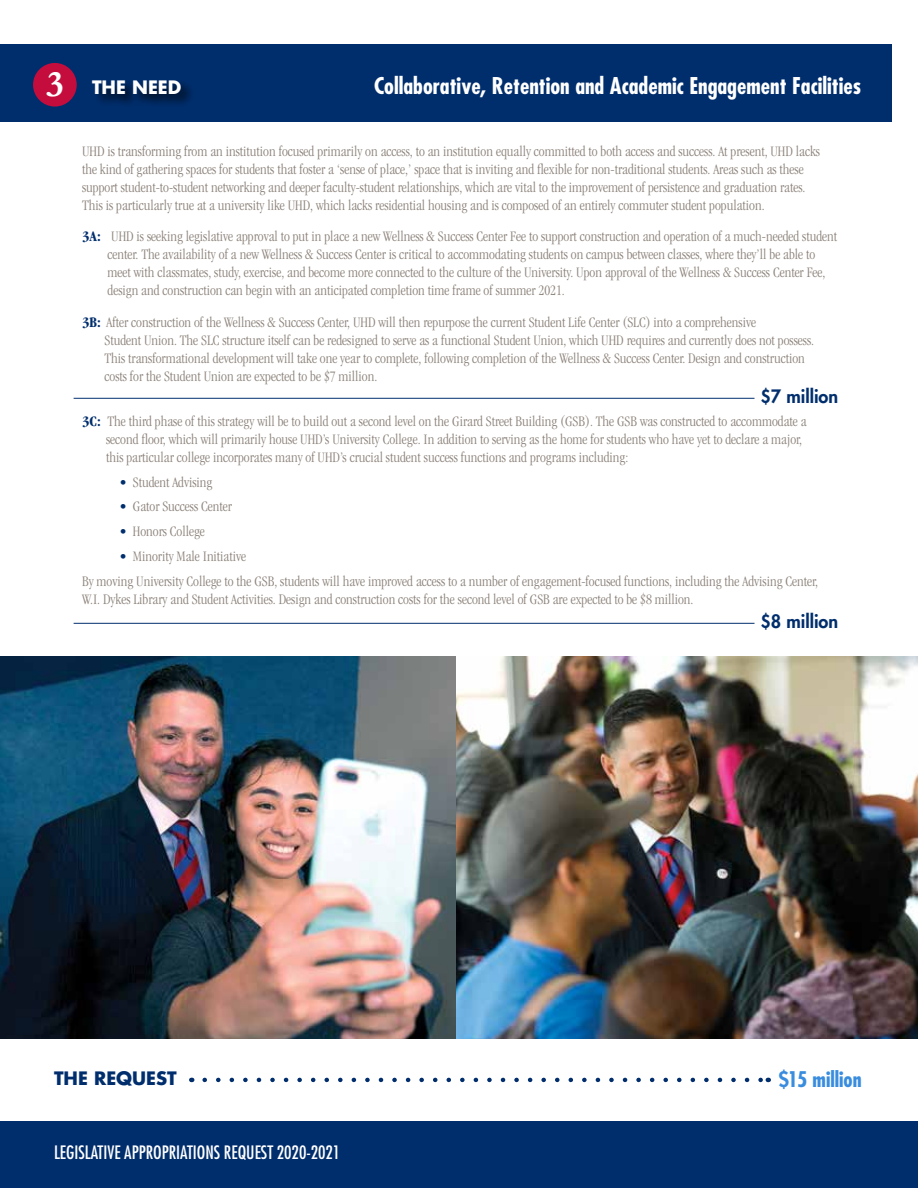
<style>
.page{position:relative;width:918px;height:1188px;background:#fff}
.page>*{position:absolute;margin:0;border:0;box-sizing:border-box;transform-origin:0 0}
.t1{font:700 condensed 22.5px "Futura Std";color:#fff}
.t2{font:700 condensed 21px "Futura Std";color:#3a8dde}
.t3{font:condensed 18px "Futura Std";color:#fff}
.t4{font:800 18px "Futura Std";color:#002e6d}
.t5{font:700 18px "Futura Std";color:#002e6d}
.t6{font:700 18px "Futura Std";color:#fff}
.t7{font:300 condensed 15px/18px "Garamond";color:#8c827a}
.s1{font-family:"Garamond";font-size:37.5px}
.s2{font-weight:700;color:#002e6d}
.s3{color:#002e6d}
</style>
<div class="page">
<svg style="left:205px;top:1078px;width:556px;height:4px"></svg>
<hr style="left:74px;top:398px;width:681px;height:1px;background:#002e6d">
<hr style="left:74px;top:623px;width:681px;height:1px;background:#002e6d">
<div style="left:0;top:44px;width:891px;height:78px;background:#002e6d"></div>
<div style="left:91px;top:78px;width:104px;height:31px;background:#000;opacity:.75"></div>
<div style="left:32px;top:62px;width:45px;height:45px;background:#c40d3c;border-radius:50%"></div>
<div style="left:32px;top:61px;width:46px;height:47px;border:2px solid #002e6d;border-radius:50%"></div>
<img style="left:0;top:656px;width:457px;height:383px">
<img style="left:457px;top:656px;width:461px;height:383px">
<div style="left:0;top:1121px;width:918px;height:67px;background:#002e6d"></div>
<p class="t6" style="left:46px;top:75px;width:137px"><span class="s1">3</span> THE NEED</p>
<p class="t1" style="left:374px;top:71px;width:489px">Collaborative, Retention and Academic Engagement Facilities</p>
<p class="t7" style="left:82px;top:142px;width:739px">UHD is transforming from an institution focused primarily on access, to an institution equally committed to both access and success. At present, UHD lacks the kind of gathering spaces for students that foster a ‘sense of place,’ space that is inviting and flexible for non-traditional students. Areas such as these support student-to-student networking and deeper faculty-student relationships, which are vital to the improvement of persistence and graduation rates.<br>This is particularly true at a university like UHD, which lacks residential housing and is composed of an entirely commuter student population.</p>
<p class="t7" style="left:108px;top:228px;width:731px;text-indent:-26px"><span class="s2">3A:</span> UHD is seeking legislative approval to put in place a new Wellness &amp; Success Center Fee to support construction and operation of a much-needed student center. The availability of a new Wellness &amp; Success Center is critical to accommodating students on campus between classes, where they’ll be able to meet with classmates, study, exercise, and become more connected to the culture of the University. Upon approval of the Wellness &amp; Success Center Fee, design and construction can begin with an anticipated completion time frame of summer 2021.</p>
<p class="t7" style="left:105px;top:313px;width:711px;text-indent:-22px"><span class="s2">3B:</span> After construction of the Wellness &amp; Success Center, UHD will then repurpose the current Student Life Center (SLC) into a comprehensive<br>Student Union. The SLC structure itself can be redesigned to serve as a functional Student Union, which UHD requires and currently does not possess.<br>This transformational development will take one year to complete, following completion of the Wellness &amp; Success Center. Design and construction costs for the Student Union are expected to be $7 million.</p>
<p class="t4" style="left:760px;top:385px;width:79px">$7 million</p>
<p class="t7" style="left:106px;top:412px;width:702px;text-indent:-24px"><span class="s2">3C:</span> The third phase of this strategy will be to build out a second level on the Girard Street Building (GSB). The GSB was constructed to accommodate a second floor, which will primarily house UHD’s University College. In addition to serving as the home for students who have yet to declare a major, this particular college incorporates many of UHD’s crucial student success functions and programs including:</p>
<p class="t7" style="left:120px;top:473px;width:94px"><span class="s3">•</span> Student Advising</p>
<p class="t7" style="left:120px;top:498px;width:114px"><span class="s3">•</span> Gator Success Center</p>
<p class="t7" style="left:120px;top:522px;width:87px"><span class="s3">•</span> Honors College</p>
<p class="t7" style="left:82px;top:544px;width:737px;line-height:24.8px;text-indent:38px"><span class="s3">•</span> Minority Male Initiative<br>By moving University College to the GSB, students will have improved access to a number of engagement-focused functions, including the Advising Center,</p>
<p class="t7" style="left:82px;top:590px;width:613px">W.I. Dykes Library and Student Activities. Design and construction costs for the second level of GSB are expected to be $8 million.</p>
<p class="t4" style="left:760px;top:610px;width:79px">$8 million</p>
<p class="t5" style="left:54px;top:1067px;width:124px">THE REQUEST</p>
<h3 class="t2" style="left:779px;top:1066px;width:84px">$15 million</h3>
<p class="t3" style="left:54px;top:1142px;width:288px">LEGISLATIVE APPROPRIATIONS REQUEST 2020-2021</p>
</div>
